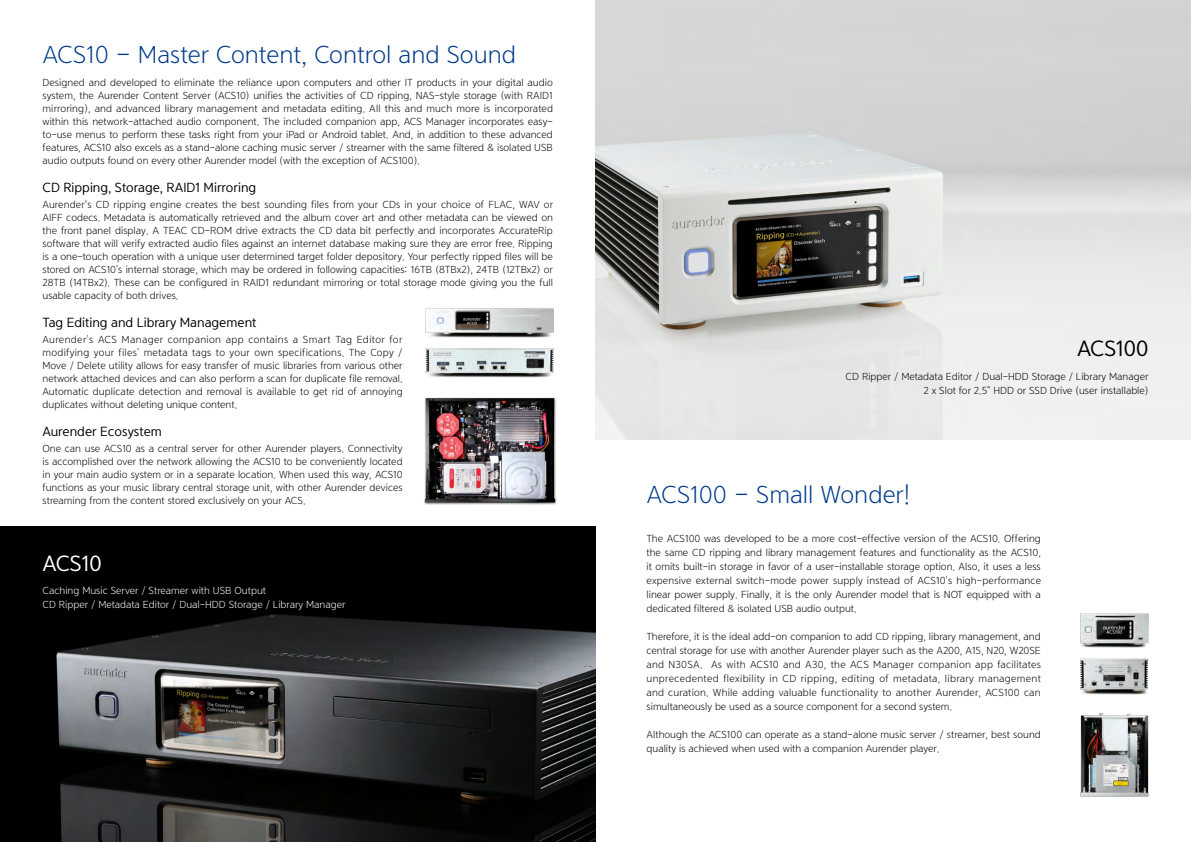
<style>
.page{position:relative;width:1191px;height:842px;background:#fff}
.page>*{position:absolute;margin:0;border:0;box-sizing:border-box;transform-origin:0 0}
.t1{font:24px "Yoon Gothic Pro 730";color:#003b8c}
.t2{font:20px "Yoon Gothic Pro 750";color:#000}
.t3{font:20px "Yoon Gothic Pro 750";color:#fff}
.t4{font:12px "Yoon Gothic Pro 750";color:#000}
.t5{font:10px/13px "Yoon Gothic Pro 730";color:#000;text-align:justify}
.t6{font:10px/14px "Yoon Gothic Pro 730";color:#fff}
</style>
<div class="page">
<img style="left:0;top:526px;width:595px;height:316px">
<img style="left:425px;top:308px;width:129px;height:30px">
<img style="left:425px;top:348px;width:129px;height:30px">
<img style="left:424px;top:397px;width:133px;height:108px">
<img style="left:595px;top:0;width:596px;height:439px">
<img style="left:1080px;top:613px;width:69px;height:35px">
<img style="left:1080px;top:658px;width:69px;height:37px">
<img style="left:1080px;top:713px;width:69px;height:84px">
<h1 class="t1" style="left:43px;top:40px;width:475px">ACS10 – Master Content, Control and Sound</h1>
<p class="t5" style="left:43px;top:76px;width:512px">Designed and developed to eliminate the reliance upon computers and other IT products in your digital audio system, the Aurender Content Server (ACS10) unifies the activities of CD ripping, NAS-style storage (with RAID1 mirroring), and advanced library management and metadata editing. All this and much more is incorporated within this network-attached audio component. The included companion app, ACS Manager incorporates easy&shy;to-use menus to perform these tasks right from your iPad or Android tablet. And, in addition to these advanced features, ACS10 also excels as a stand-alone caching music server / streamer with the same filtered &amp; isolated USB audio outputs found on every other Aurender model (with the exception of ACS100).</p>
<p class="t4" style="left:43px;top:180px;width:215px">CD Ripping, Storage, RAID1 Mirroring</p>
<p class="t5" style="left:43px;top:198px;width:512px">Aurender’s CD ripping engine creates the best sounding files from your CDs in your choice of FLAC, WAV or AIFF codecs. Metadata is automatically retrieved and the album cover art and other metadata can be viewed on the front panel display. A TEAC CD-ROM drive extracts the CD data bit perfectly and incorporates AccurateRip software that will verify extracted audio files against an internet database making sure they are error free. Ripping is a one-touch operation with a unique user determined target folder depository. Your perfectly ripped files will be stored on ACS10's internal storage, which may be ordered in following capacities: 16TB (8TBx2), 24TB (12TBx2) or 28TB (14TBx2). These can be configured in RAID1 redundant mirroring or total storage mode giving you the full usable capacity of both drives.</p>
<p class="t4" style="left:43px;top:314px;width:216px">Tag Editing and Library Management</p>
<p class="t5" style="left:43px;top:333px;width:362px">Aurender's ACS Manager companion app contains a Smart Tag Editor for modifying your files' metadata tags to your own specifications. The Copy / Move / Delete utility allows for easy transfer of music libraries from various other network attached devices and can also perform a scan for duplicate file removal.<br>Automatic duplicate detection and removal is available to get rid of annoying duplicates without deleting unique content.</p>
<p class="t4" style="left:43px;top:423px;width:121px">Aurender Ecosystem</p>
<p class="t5" style="left:43px;top:442px;width:362px">One can use ACS10 as a central server for other Aurender players. Connectivity is accomplished over the network allowing the ACS10 to be conveniently located in your main audio system or in a separate location. When used this way, ACS10 functions as your music library central storage unit, with other Aurender devices streaming from the content stored exclusively on your ACS.</p>
<h2 class="t3" style="left:43px;top:550px;width:61px">ACS10</h2>
<p class="t6" style="left:43px;top:583px;width:304px">Caching Music Server / Streamer with USB Output<br>CD Ripper / Metadata Editor / Dual-HDD Storage / Library Manager</p>
<h2 class="t2" style="left:1077px;top:336px;width:73px">ACS100</h2>
<p class="t5" style="left:845px;top:369px;width:304px;line-height:14px;text-align:right">CD Ripper / Metadata Editor / Dual-HDD Storage / Library Manager<br>2 x Slot for 2.5" HDD or SSD Drive (user installable)</p>
<h1 class="t1" style="left:646px;top:480px;width:265px">ACS100 – Small Wonder!</h1>
<p class="t5" style="left:646px;top:532px;width:396px;line-height:14px">The ACS100 was developed to be a more cost-effective version of the ACS10. Offering the same CD ripping and library management features and functionality as the ACS10, it omits built-in storage in favor of a user-installable storage option. Also, it uses a less expensive external switch-mode power supply instead of ACS10's high-performance linear power supply. Finally, it is the only Aurender model that is NOT equipped with a dedicated filtered &amp; isolated USB audio output.</p>
<p class="t5" style="left:646px;top:630px;width:396px;line-height:14px">Therefore, it is the ideal add-on companion to add CD ripping, library management, and central storage for use with another Aurender player such as the A200, A15, N20, W20SE and N30SA. As with ACS10 and A30, the ACS Manager companion app facilitates unprecedented flexibility in CD ripping, editing of metadata, library management and curation. While adding valuable functionality to another Aurender, ACS100 can simultaneously be used as a source component for a second system.</p>
<p class="t5" style="left:646px;top:728px;width:396px;line-height:14px">Although the ACS100 can operate as a stand-alone music server / streamer, best sound quality is achieved when used with a companion Aurender player.</p>
</div>
